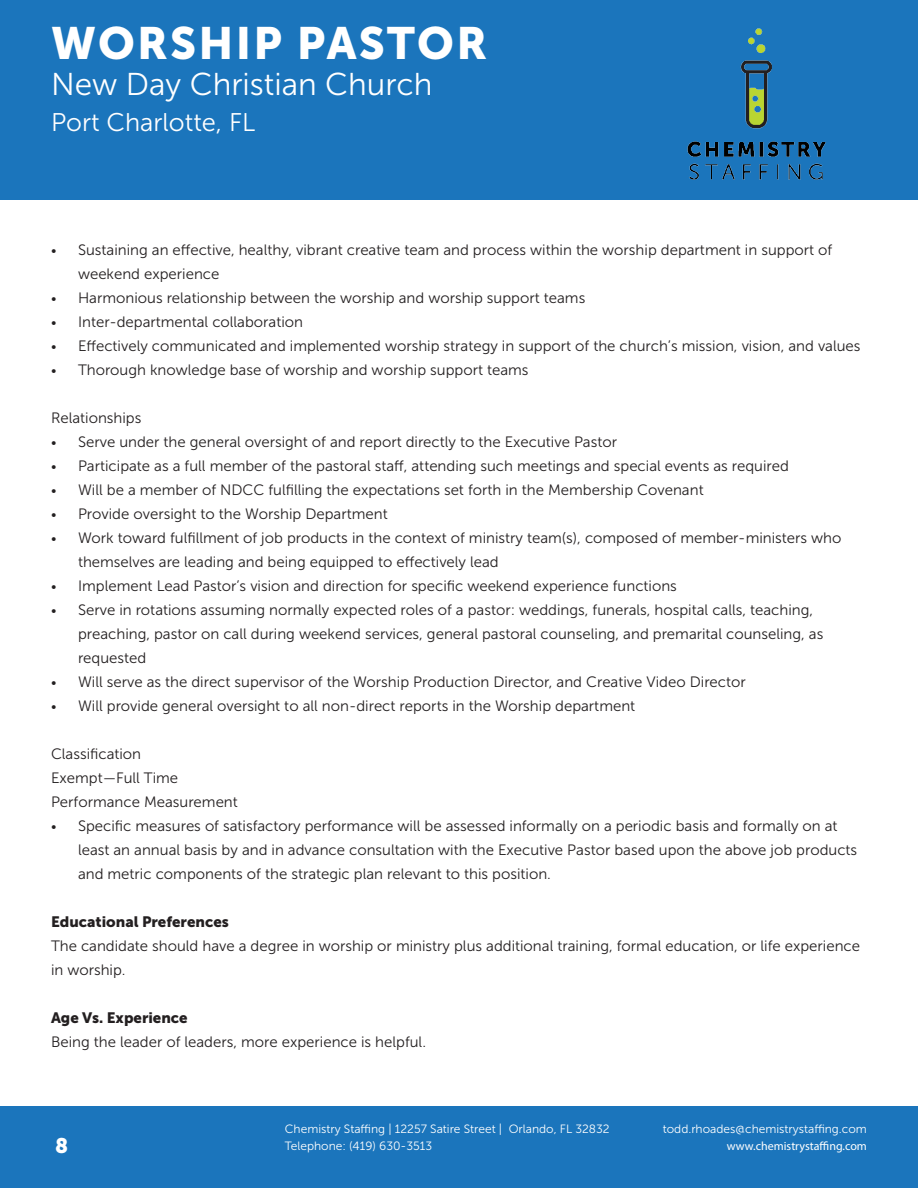
<style>
.page{position:relative;width:918px;height:1188px;background:#fff}
.page>*{position:absolute;margin:0;border:0;box-sizing:border-box;transform-origin:0 0}
.t1{font:45px "Museo Sans 900";letter-spacing:.05em;color:#fff}
.t2{font:31.5px "Museo Sans 300";color:#fff}
.t3{font:25.5px "Museo Sans 300";color:#fff}
.t4{font:21px "Museo Sans 900";color:#fff}
.t5{font:15px/24px "Museo Sans 300";color:#231f20}
.t6{font:15px "Museo Sans 900";color:#231f20}
.t7{font:12px/16.5px "Museo Sans 300";color:#fff}
.t8{font:12px "Myriad Pro";color:#fff}
.s1{font-size:13.5px}
</style>
<div class="page">
<div style="left:0;top:1107px;width:918px;height:81px;background:#1b75bc"></div>
<div style="left:0;top:0;width:918px;height:200px;background:#1b75bc"></div>
<img style="left:633px;top:0;width:234px;height:193px">
<h1 class="t1" style="left:51px;top:18px;width:438px">WORSHIP PASTOR</h1>
<h2 class="t2" style="left:51px;top:67px;width:383px">New Day Christian Church</h2>
<h3 class="t3" style="left:51px;top:109px;width:206px">Port Charlotte, FL</h3>
<p class="t5" style="left:78px;top:238px;width:756px;text-indent:-27px"><span class="s1">•</span> Sustaining an effective, healthy, vibrant creative team and process within the worship department in support of weekend experience</p>
<p class="t5" style="left:51px;top:286px;width:536px"><span class="s1">•</span> Harmonious relationship between the worship and worship support teams</p>
<p class="t5" style="left:51px;top:310px;width:254px"><span class="s1">•</span> Inter-departmental collaboration</p>
<p class="t5" style="left:51px;top:334px;width:811px"><span class="s1">•</span> Effectively communicated and implemented worship strategy in support of the church’s mission, vision, and values</p>
<p class="t5" style="left:51px;top:358px;width:479px"><span class="s1">•</span> Thorough knowledge base of worship and worship support teams</p>
<p class="t5" style="left:51px;top:406px;width:92px">Relationships</p>
<p class="t5" style="left:51px;top:430px;width:568px"><span class="s1">•</span> Serve under the general oversight of and report directly to the Executive Pastor</p>
<p class="t5" style="left:51px;top:454px;width:739px"><span class="s1">•</span> Participate as a full member of the pastoral staff, attending such meetings and special events as required</p>
<p class="t5" style="left:51px;top:478px;width:654px"><span class="s1">•</span> Will be a member of NDCC fulfilling the expectations set forth in the Membership Covenant</p>
<p class="t5" style="left:51px;top:502px;width:338px"><span class="s1">•</span> Provide oversight to the Worship Department</p>
<p class="t5" style="left:78px;top:526px;width:765px;text-indent:-27px"><span class="s1">•</span> Work toward fulfillment of job products in the context of ministry team(s), composed of member-ministers who themselves are leading and being equipped to effectively lead</p>
<p class="t5" style="left:51px;top:574px;width:627px"><span class="s1">•</span> Implement Lead Pastor’s vision and direction for specific weekend experience functions</p>
<p class="t5" style="left:78px;top:598px;width:747px;text-indent:-27px"><span class="s1">•</span> Serve in rotations assuming normally expected roles of a pastor: weddings, funerals, hospital calls, teaching, preaching, pastor on call during weekend services, general pastoral counseling, and premarital counseling, as requested</p>
<p class="t5" style="left:51px;top:670px;width:696px"><span class="s1">•</span> Will serve as the direct supervisor of the Worship Production Director, and Creative Video Director</p>
<p class="t5" style="left:51px;top:694px;width:586px"><span class="s1">•</span> Will provide general oversight to all non-direct reports in the Worship department</p>
<p class="t5" style="left:51px;top:742px;width:92px">Classification</p>
<p class="t5" style="left:51px;top:766px;width:129px">Exempt—Full Time</p>
<p class="t5" style="left:51px;top:790px;width:188px">Performance Measurement</p>
<p class="t5" style="left:78px;top:814px;width:781px;text-indent:-27px"><span class="s1">•</span> Specific measures of satisfactory performance will be assessed informally on a periodic basis and formally on at least an annual basis by and in advance consultation with the Executive Pastor based upon the above job products and metric components of the strategic plan relevant to this position.</p>
<p class="t6" style="left:51px;top:913px;width:179px">Educational Preferences</p>
<p class="t5" style="left:51px;top:934px;width:811px">The candidate should have a degree in worship or ministry plus additional training, formal education, or life experience in worship.</p>
<p class="t6" style="left:51px;top:1009px;width:138px">Age Vs. Experience</p>
<p class="t5" style="left:51px;top:1030px;width:377px">Being the leader of leaders, more experience is helpful.</p>
<h3 class="t4" style="left:55px;top:1133px;width:15px">8</h3>
<p class="t7" style="left:285px;top:1121px;width:326px">Chemistry Staffing | 12257 Satire Street | Orlando, FL 32832<br>Telephone: (419) 630-3513</p>
<p class="t7" style="left:663px;top:1121px;width:206px">todd.rhoades@chemistrystaffing.com</p>
<p class="t8" style="left:727px;top:1138px;width:142px">www.chemistrystaffing.com</p>
</div>
